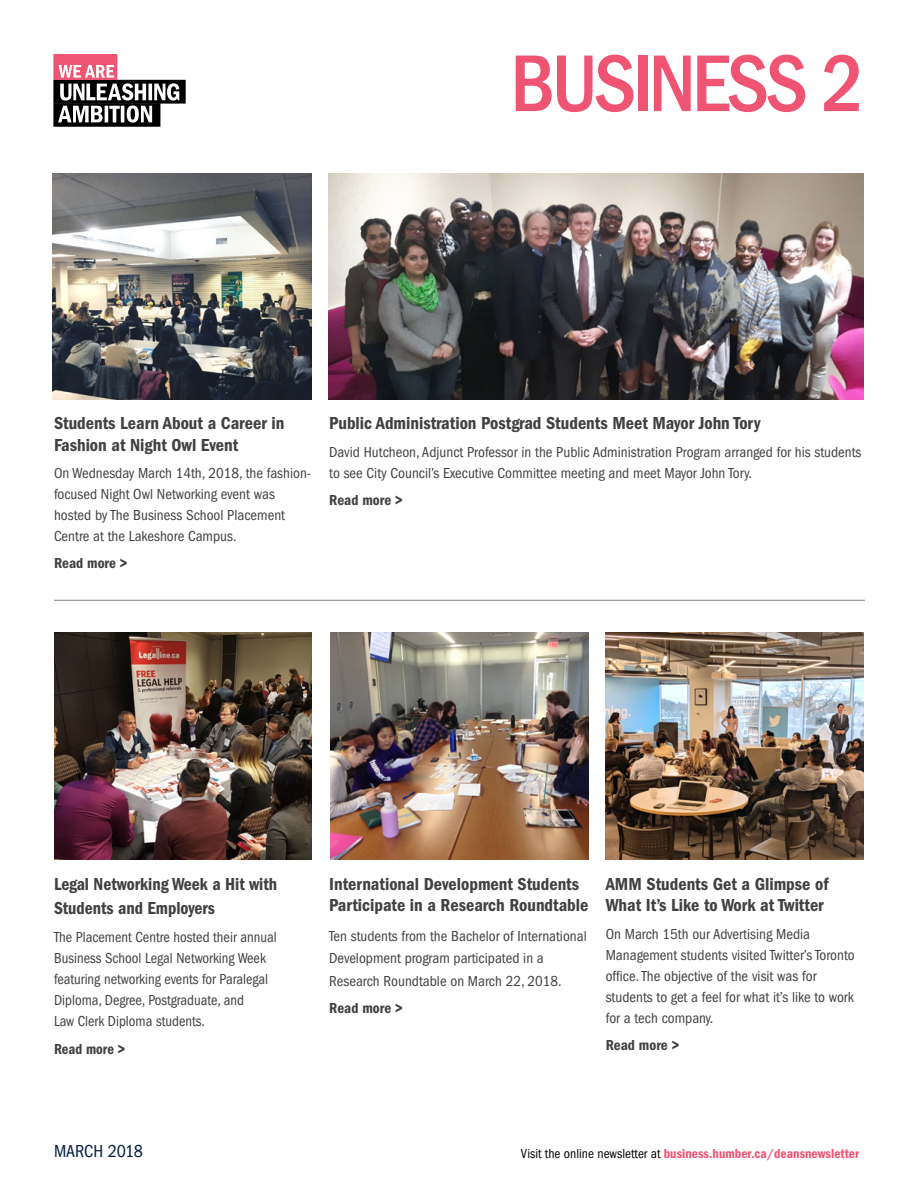
<style>
.page{position:relative;width:918px;height:1188px;background:#fff}
.page>*{position:absolute;margin:0;border:0;box-sizing:border-box;transform-origin:0 0}
.t1{font:500 condensed 83.25px "ITC Franklin Gothic Std";letter-spacing:-.045em;color:#f05473}
.t2{font:18px/21.6px "ITC Franklin Gothic Std Dm Cd";color:#414042}
.t3{font:condensed 18px "ITC Franklin Gothic Std";letter-spacing:-.005em;color:#041e41}
.t4{font:condensed 15px/21px "ITC Franklin Gothic Std";color:#414042}
.t5{font:15px "ITC Franklin Gothic Std Dm Cd";color:#414042}
.t6{font:13.5px "ITC Franklin Gothic Std Dm Cd";color:#f05473}
.s1{font-family:"ITC Franklin Gothic Std";font-stretch:condensed;color:#000}
</style>
<div class="page">
<svg style="left:53px;top:54px;width:133px;height:73px"></svg>
<hr style="left:54px;top:600px;width:811px;height:1px;background:#000">
<img style="left:53px;top:173px;width:258px;height:226px">
<img style="left:54px;top:632px;width:258px;height:227px">
<img style="left:606px;top:632px;width:258px;height:227px">
<img style="left:331px;top:632px;width:258px;height:227px">
<img style="left:329px;top:173px;width:535px;height:226px">
<h1 class="t1" style="left:510px;top:36px;width:355px">BUSINESS 2</h1>
<p class="t2" style="left:54px;top:412px;width:232px">Students Learn About a Career in<br>Fashion at Night Owl Event</p>
<p class="t4" style="left:54px;top:463px;width:259px">On Wednesday March 14th, 2018, the fashion&shy;focused Night Owl Networking event was hosted by The Business School Placement Centre at the Lakeshore Campus.</p>
<p class="t5" style="left:54px;top:555px;width:75px">Read more &gt;</p>
<p class="t2" style="left:329px;top:412px;width:433px">Public Administration Postgrad Students Meet Mayor John Tory</p>
<p class="t4" style="left:329px;top:441px;width:534px">David Hutcheon, Adjunct Professor in the Public Administration Program arranged for his students to see City Council’s Executive Committee meeting and meet Mayor John Tory.</p>
<p class="t5" style="left:329px;top:491px;width:75px">Read more &gt;</p>
<p class="t2" style="left:54px;top:872px;width:225px;line-height:24.6px">Legal Networking Week a Hit with<br>Students and Employers</p>
<p class="t4" style="left:54px;top:927px;width:224px">The Placement Centre hosted their annual Business School Legal Networking Week featuring networking events for Paralegal Diploma, Degree, Postgraduate, and<br>Law Clerk Diploma students.</p>
<p class="t5" style="left:54px;top:1040px;width:73px">Read more &gt;</p>
<p class="t3" style="left:54px;top:1141px;width:91px">March 2018</p>
<p class="t2" style="left:329px;top:873px;width:261px">International Development Students<br>Participate in a Research Roundtable</p>
<p class="t4" style="left:329px;top:924px;width:259px;line-height:22.5px">Ten students from the Bachelor of International<br>Development program participated in a<br>Research Roundtable on March 22, 2018.</p>
<p class="t5" style="left:329px;top:1000px;width:75px">Read more &gt;</p>
<p class="t2" style="left:606px;top:873px;width:224px">AMM Students Get a Glimpse of<br>What It’s Like to Work at Twitter</p>
<p class="t4" style="left:606px;top:924px;width:251px">On March 15th our Advertising Media Management students visited Twitter’s Toronto office. The objective of the visit was for students to get a feel for what it’s like to work for a tech company.</p>
<p class="t5" style="left:606px;top:1036px;width:75px">Read more &gt;</p>
<p class="t6" style="left:521px;top:1146px;width:340px"><span class="s1">Visit the online newsletter at</span> business.humber.ca/deansnewsletter</p>
</div>
